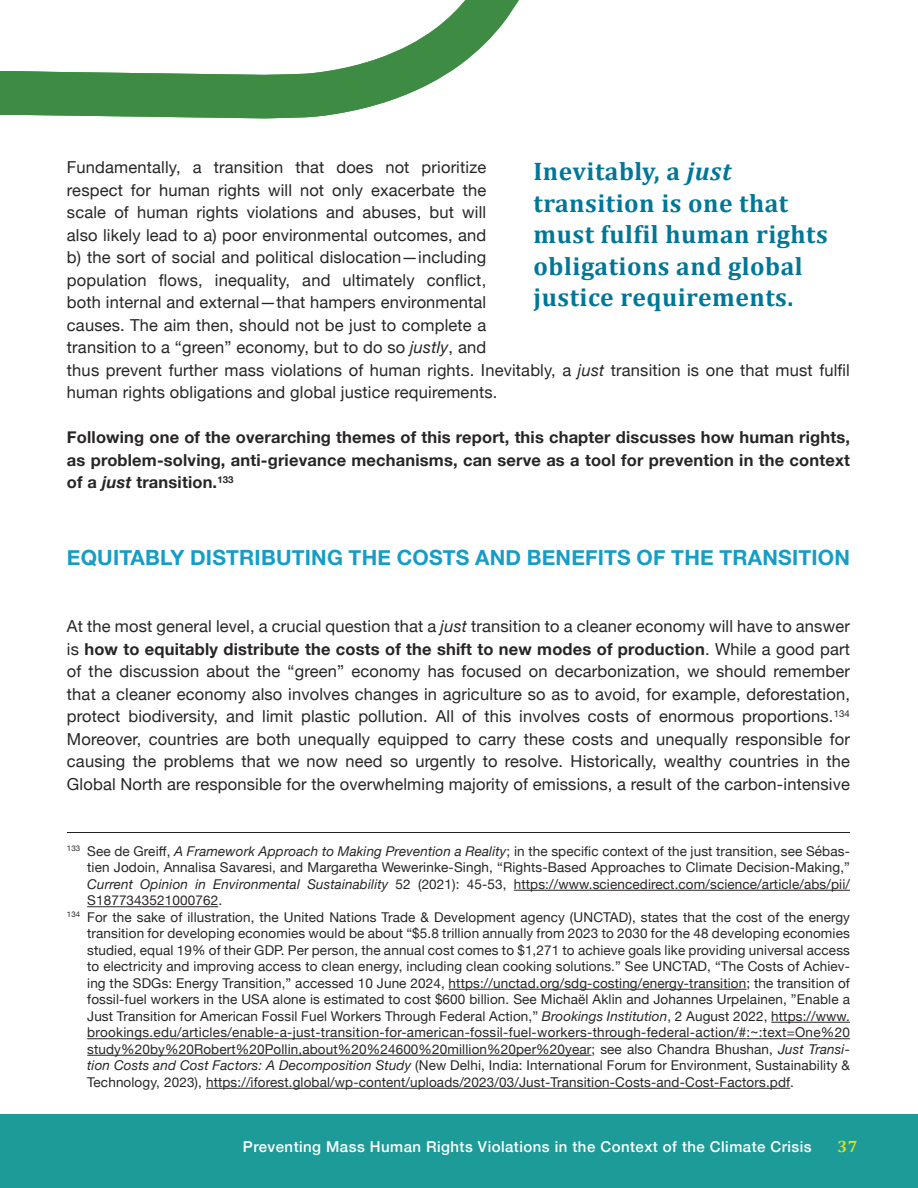
<style>
.page{position:relative;width:918px;height:1188px;background:#fff}
.page>*{position:absolute;margin:0;border:0;box-sizing:border-box;transform-origin:0 0}
.Footnote{font:700 25.5px/31.5px "Cambria";letter-spacing:.02em;color:#007798}
.t1{font:700 21px "Helvetica Neue";letter-spacing:.01em;color:#159dc6}
.t2{font:16.5px/22.5px "Helvetica Neue";letter-spacing:.01em;color:#282526}
.t3{font:700 16.5px/22.5px "Helvetica Neue";letter-spacing:.01em;color:#282526;text-align:justify}
.t4{font:700 16.5px "Cambria";color:#d6df21}
.t5{font:500 15px "Helvetica Neue";letter-spacing:.03em;color:#fff}
.Footnote-2{font:13.5px/16.5px "Helvetica Neue";letter-spacing:.01em;color:#282526;text-align:justify}
.s1{font-style:italic}
.s2{font-weight:700}
</style>
<div class="page">
<div style="left:0;top:1114px;width:918px;height:74px;background:#1d9b98"></div>
<svg style="left:0;top:0;width:519px;height:119px"></svg>
<hr style="left:67px;top:832px;width:783px;height:1px;background:#231f20">
<hr style="left:514px;top:890px;width:336px;height:1px;background:#282526">
<hr style="left:87px;top:906px;width:131px;height:1px;background:#282526">
<hr style="left:449px;top:989px;width:297px;height:1px;background:#282526">
<hr style="left:771px;top:1022px;width:79px;height:1px;background:#282526">
<hr style="left:87px;top:1038px;width:659px;height:1px;background:#282526">
<hr style="left:746px;top:1038px;width:104px;height:1px;background:#282526">
<hr style="left:87px;top:1055px;width:505px;height:1px;background:#282526">
<hr style="left:206px;top:1088px;width:584px;height:1px;background:#282526">
<p class="t2" style="left:67px;top:157px;width:785px">Fundamentally, a transition that does not prioritize<br>respect for human rights will not only exacerbate the<br>scale of human rights violations and abuses, but will<br>also likely lead to a) poor environmental outcomes, and<br>b) the sort of social and political dislocation—including<br>population flows, inequality, and ultimately conflict,<br>both internal and external—that hampers environmental<br>causes. The aim then, should not be just to complete a<br>transition to a “green” economy, but to do so <span class="s1">justly</span>, and<br>thus prevent further mass violations of human rights. Inevitably, a <span class="s1">just</span> transition is one that must fulfil human rights obligations and global justice requirements.</p>
<p class="t3" style="left:67px;top:427px;width:785px">Following one of the overarching themes of this report, this chapter discusses how human rights, as problem-solving, anti-grievance mechanisms, can serve as a tool for prevention in the context of a <span class="s1">just</span> transition.<sup>133</sup></p>
<p class="Footnote" style="left:534px;top:155px;width:296px">Inevitably, a <span class="s1">just </span>transition is one that must fulfil human rights obligations and global justice requirements.</p>
<p class="t1" style="left:67px;top:541px;width:785px">EQUITABLY DISTRIBUTING THE COSTS AND BENEFITS OF THE TRANSITION</p>
<p class="t2" style="left:67px;top:616px;width:785px;text-align:justify">At the most general level, a crucial question that a <span class="s1">just</span> transition to a cleaner economy will have to answer is <span class="s2">how to equitably distribute the costs of the shift to new modes of production</span>. While a good part of the discussion about the “green” economy has focused on decarbonization, we should remember that a cleaner economy also involves changes in agriculture so as to avoid, for example, deforestation, protect biodiversity, and limit plastic pollution. All of this involves costs of enormous proportions.<sup>134<br></sup>Moreover, countries are both unequally equipped to carry these costs and unequally responsible for causing the problems that we now need so urgently to resolve. Historically, wealthy countries in the Global North are responsible for the overwhelming majority of emissions, a result of the carbon-intensive</p>
<p class="Footnote-2" style="left:87px;top:843px;width:764px;text-indent:-20px"><sup>133</sup> See de Greiff, <span class="s1">A Framework Approach to Making Prevention a Reality</span>; in the specific context of the just transition, see Sébas&shy;tien Jodoin, Annalisa Savaresi, and Margaretha Wewerinke-Singh, “Rights-Based Approaches to Climate Decision-Making,” <span class="s1">Current Opinion in Environmental Sustainability</span> 52 (2021): 45-53, https://www.sciencedirect.com/science/article/abs/pii/ S1877343521000762.</p>
<p class="Footnote-2" style="left:87px;top:909px;width:764px;text-indent:-20px"><sup>134</sup> For the sake of illustration, the United Nations Trade &amp; Development agency (UNCTAD), states that the cost of the energy transition for developing economies would be about “$5.8 trillion annually from 2023 to 2030 for the 48 developing economies studied, equal 19% of their GDP. Per person, the annual cost comes to $1,271 to achieve goals like providing universal access to electricity and improving access to clean energy, including clean cooking solutions.” See UNCTAD, “The Costs of Achiev&shy;ing the SDGs: Energy Transition,” accessed 10 June 2024, https://unctad.org/sdg-costing/energy-transition; the transition of fossil-fuel workers in the USA alone is estimated to cost $600 billion. See Michaël Aklin and Johannes Urpelainen, ”Enable a Just Transition for American Fossil Fuel Workers Through Federal Action,” <span class="s1">Brookings Institution</span>, 2 August 2022, https://www. brookings.edu/articles/enable-a-just-transition-for-american-fossil-fuel-workers-through-federal-action/#:~:text=One%20 study%20by%20Robert%20Pollin,about%20%24600%20million%20per%20year; see also Chandra Bhushan, <span class="s1">Just Transi&shy;tion Costs and Cost Factors: A Decomposition Study</span> (New Delhi, India: International Forum for Environment, Sustainability &amp; Technology, 2023), https://iforest.global/wp-content/uploads/2023/03/Just-Transition-Costs-and-Cost-Factors.pdf.</p>
<p class="t5" style="left:243px;top:1135px;width:570px">Preventing Mass Human Rights Violations in the Context of the Climate Crisis</p>
<p class="t4" style="left:838px;top:1136px;width:21px">37</p>
</div>
